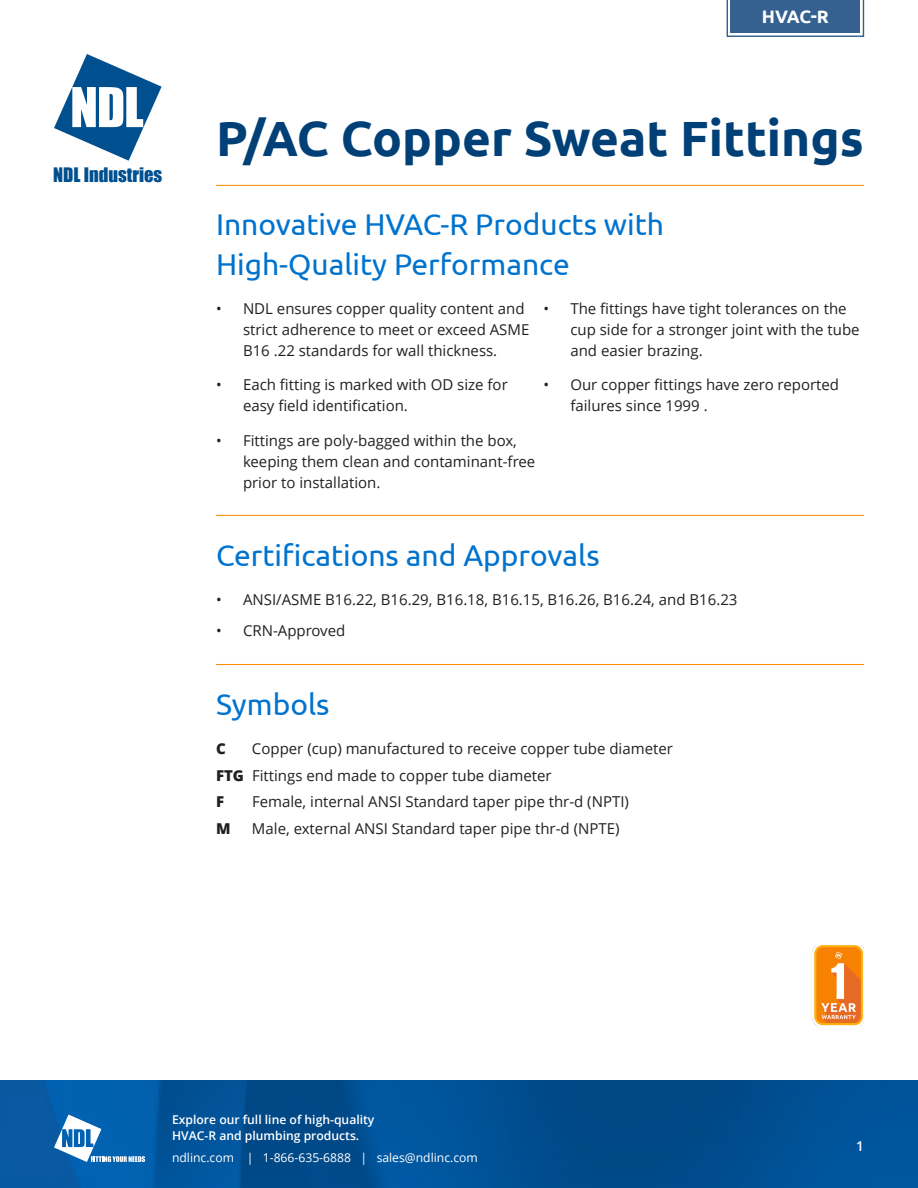
<style>
.page{position:relative;width:918px;height:1188px;background:#fff}
.page>*{position:absolute;margin:0;border:0;box-sizing:border-box;transform-origin:0 0}
.t1{font:700 49.5px "Ubuntu";color:#004077}
.t2{font:30px "Ubuntu";color:#0073ce}
.t3{font:18.3px "Impact";color:#005090}
.t4{font:700 18px "Ubuntu";color:#fff}
.t5{font:15px/21px "Open Sans";color:#231f20}
.t6{font:800 15px "Open Sans";color:#231f20}
.t7{font:600 13.5px "Open Sans";color:#fff}
.t8{font:600 12.15px/15.8px "Open Sans";color:#fff}
.t9{font:12.15px "Open Sans";color:#fff}
.s1{font-weight:800}
</style>
<div class="page">
<svg style="left:726px;top:0;width:139px;height:37px;background:#52789f"></svg>
<div style="left:760px;top:9px;width:71px;height:20px;background:#34618f"></div>
<svg style="left:0;top:1080px;width:918px;height:108px;background:#005094"></svg>
<svg style="left:54px;top:1115px;width:91px;height:47px"></svg>
<hr style="left:216px;top:185px;width:648px;height:1px;background:#fa8900">
<hr style="left:216px;top:515px;width:648px;height:1px;background:#fa8900">
<svg style="left:54px;top:54px;width:108px;height:107px"></svg>
<hr style="left:216px;top:664px;width:648px;height:1px;background:#fa8900">
<img style="left:812px;top:945px;width:52px;height:81px">
<p class="t3" style="left:53px;top:161px;width:111px">NDL Industries</p>
<p class="t4" style="left:762px;top:6px;width:69px">HVAC-R</p>
<p class="t1" style="left:216px;top:108px;width:649px">P/AC Copper Sweat Fittings</p>
<p class="t2" style="left:216px;top:206px;width:450px">Innovative HVAC-R Products with</p>
<p class="t2" style="left:216px;top:246px;width:355px">High-Quality Performance</p>
<p class="t5" style="left:243px;top:298px;width:288px;text-indent:-27px">• NDL ensures copper quality content and strict adherence to meet or exceed ASME<br>B16 .22 standards for wall thickness.</p>
<p class="t5" style="left:243px;top:375px;width:266px;text-indent:-27px">• Each fitting is marked with OD size for easy field identification.</p>
<p class="t5" style="left:243px;top:430px;width:294px;text-indent:-27px">• Fittings are poly-bagged within the box, keeping them clean and contaminant-free prior to installation.</p>
<p class="t5" style="left:570px;top:298px;width:291px;text-indent:-27px">• The fittings have tight tolerances on the cup side for a stronger joint with the tube and easier brazing.</p>
<p class="t5" style="left:570px;top:375px;width:270px;text-indent:-27px">• Our copper fittings have zero reported failures since 1999 .</p>
<p class="t2" style="left:216px;top:537px;width:385px">Certifications and Approvals</p>
<p class="t5" style="left:216px;top:589px;width:523px">• ANSI/ASME B16.22, B16.29, B16.18, B16.15, B16.26, B16.24, and B16.23</p>
<p class="t5" style="left:216px;top:621px;width:131px">• CRN-Approved</p>
<p class="t2" style="left:216px;top:686px;width:115px">Symbols</p>
<p class="t6" style="left:216px;top:737px;width:11px">C</p>
<p class="t5" style="left:252px;top:738px;width:422px">Copper (cup) manufactured to receive copper tube diameter</p>
<p class="t5" style="left:216px;top:765px;width:337px"><span class="s1">FTG</span> Fittings end made to copper tube diameter</p>
<p class="t6" style="left:216px;top:790px;width:10px">F</p>
<p class="t5" style="left:252px;top:792px;width:378px">Female, internal ANSI Standard taper pipe thr-d (NPTI)</p>
<p class="t6" style="left:216px;top:817px;width:16px">M</p>
<p class="t5" style="left:252px;top:818px;width:369px">Male, external ANSI Standard taper pipe thr-d (NPTE)</p>
<p class="t8" style="left:172px;top:1111px;width:204px">Explore our full line of high-quality<br>HVAC-R and plumbing products.</p>
<p class="t9" style="left:172px;top:1151px;width:307px">ndlinc.com | 1-866-635-6888 | sales@ndlinc.com</p>
<p class="t7" style="left:856px;top:1137px;width:9px">1</p>
</div>
